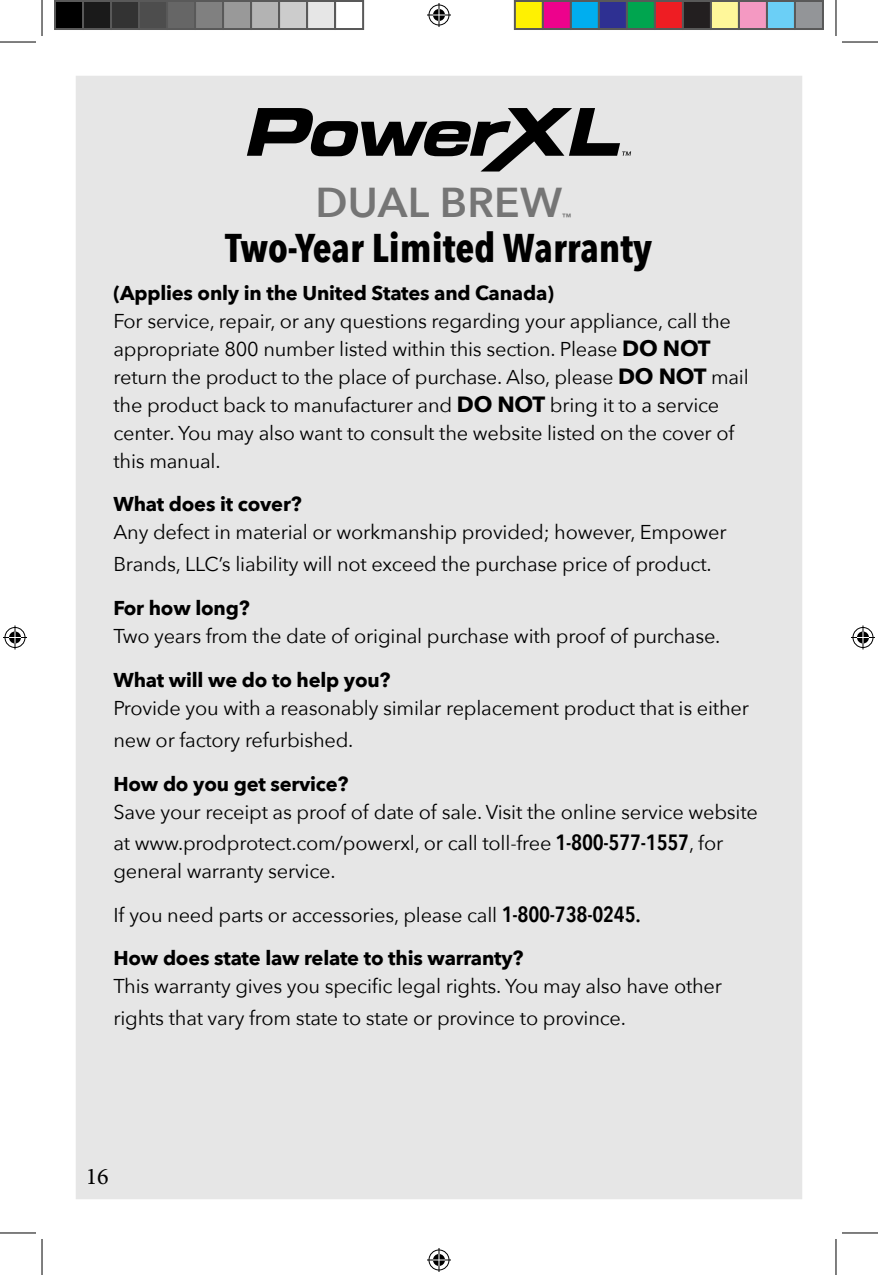
<style>
.page{position:relative;width:878px;height:1275px;background:#fff}
.page>*{position:absolute;margin:0;border:0;box-sizing:border-box;transform-origin:0 0}
.t1{font:600 41.6px "Avenir Next";letter-spacing:.01em;color:#757575}
.t2{font:700 40px "Avenir Next Condensed";color:#000}
.t3{font:24px "Minion Pro";color:#000}
.t4{font:20px/28px "Avenir Next";letter-spacing:-.01em;color:#000}
.t5{font:700 20px "Avenir Next";letter-spacing:-.01em;color:#000}
.t6{font:600 9.2px "Avenir Next";color:#7a7a7a}
.s1{font-weight:700;font-size:22px}
.s2{font-family:"Avenir Next Condensed";font-weight:600;font-size:22px}
.s3{font-weight:700}
</style>
<div class="page">
<div style="left:76px;top:76px;width:726px;height:1123px;background:#e6e6e6"></div>
<svg style="left:247px;top:108px;width:384px;height:63px"></svg>
<hr style="left:0;top:42px;width:36px;height:1px;background:#000">
<hr style="left:842px;top:42px;width:36px;height:1px;background:#000">
<hr style="left:0;top:1232px;width:36px;height:1px;background:#000">
<hr style="left:842px;top:1232px;width:36px;height:1px;background:#000">
<hr style="left:42px;top:0;width:1px;height:36px;background:#000">
<hr style="left:42px;top:1239px;width:1px;height:36px;background:#000">
<hr style="left:835px;top:0;width:1px;height:36px;background:#000">
<hr style="left:835px;top:1239px;width:1px;height:36px;background:#000">
<svg style="left:427px;top:3px;width:24px;height:24px"></svg>
<svg style="left:427px;top:1248px;width:24px;height:24px"></svg>
<svg style="left:3px;top:625px;width:24px;height:24px"></svg>
<svg style="left:851px;top:625px;width:24px;height:24px"></svg>
<div style="left:55px;top:1px;width:28px;height:28px;background:#000"></div>
<div style="left:54px;top:0;width:30px;height:30px;border:2px solid #595959"></div>
<div style="left:83px;top:1px;width:28px;height:28px;background:#1a1a1a"></div>
<div style="left:82px;top:0;width:30px;height:30px;border:2px solid #595959"></div>
<div style="left:111px;top:1px;width:28px;height:28px;background:#333"></div>
<div style="left:110px;top:0;width:30px;height:30px;border:2px solid #595959"></div>
<div style="left:139px;top:1px;width:28px;height:28px;background:#4d4d4d"></div>
<div style="left:138px;top:0;width:30px;height:30px;border:2px solid #595959"></div>
<div style="left:167px;top:1px;width:28px;height:28px;background:#666"></div>
<div style="left:166px;top:0;width:30px;height:30px;border:2px solid #595959"></div>
<div style="left:195px;top:1px;width:28px;height:28px;background:#808080"></div>
<div style="left:194px;top:0;width:30px;height:30px;border:2px solid #595959"></div>
<div style="left:223px;top:1px;width:28px;height:28px;background:#999"></div>
<div style="left:222px;top:0;width:30px;height:30px;border:2px solid #595959"></div>
<div style="left:251px;top:1px;width:28px;height:28px;background:#b3b3b3"></div>
<div style="left:250px;top:0;width:30px;height:30px;border:2px solid #595959"></div>
<div style="left:279px;top:1px;width:28px;height:28px;background:#ccc"></div>
<div style="left:278px;top:0;width:30px;height:30px;border:2px solid #595959"></div>
<div style="left:307px;top:1px;width:28px;height:28px;background:#e6e6e6"></div>
<div style="left:306px;top:0;width:30px;height:30px;border:2px solid #595959"></div>
<div style="left:334px;top:0;width:30px;height:30px;border:2px solid #595959"></div>
<div style="left:515px;top:1px;width:28px;height:28px;background:#fff101"></div>
<div style="left:514px;top:0;width:30px;height:30px;border:2px solid #595959"></div>
<div style="left:543px;top:1px;width:28px;height:28px;background:#ed028c"></div>
<div style="left:542px;top:0;width:30px;height:30px;border:2px solid #595959"></div>
<div style="left:571px;top:1px;width:28px;height:28px;background:#00aeef"></div>
<div style="left:570px;top:0;width:30px;height:30px;border:2px solid #595959"></div>
<div style="left:599px;top:1px;width:28px;height:28px;background:#2e3092"></div>
<div style="left:598px;top:0;width:30px;height:30px;border:2px solid #595959"></div>
<div style="left:627px;top:1px;width:28px;height:28px;background:#00a54f"></div>
<div style="left:626px;top:0;width:30px;height:30px;border:2px solid #595959"></div>
<div style="left:655px;top:1px;width:28px;height:28px;background:#ee1d23"></div>
<div style="left:654px;top:0;width:30px;height:30px;border:2px solid #595959"></div>
<div style="left:683px;top:1px;width:28px;height:28px;background:#231f20"></div>
<div style="left:682px;top:0;width:30px;height:30px;border:2px solid #595959"></div>
<div style="left:711px;top:1px;width:28px;height:28px;background:#fff79a"></div>
<div style="left:710px;top:0;width:30px;height:30px;border:2px solid #595959"></div>
<div style="left:739px;top:1px;width:28px;height:28px;background:#f499c2"></div>
<div style="left:738px;top:0;width:30px;height:30px;border:2px solid #595959"></div>
<div style="left:767px;top:1px;width:28px;height:28px;background:#6bcff6"></div>
<div style="left:766px;top:0;width:30px;height:30px;border:2px solid #595959"></div>
<div style="left:795px;top:1px;width:28px;height:28px;background:#939598"></div>
<div style="left:794px;top:0;width:30px;height:30px;border:2px solid #595959"></div>
<h1 class="t1" style="left:315px;top:166px;width:249px">DUAL BREW</h1>
<p class="t6" style="left:562px;top:209px;width:11px">™</p>
<h2 class="t2" style="left:225px;top:223px;width:428px">Two-Year Limited Warranty</h2>
<p class="t5" style="left:113px;top:276px;width:442px">(Applies only in the United States and Canada)</p>
<p class="t4" style="left:113px;top:306px;width:637px">For service, repair, or any questions regarding your appliance, call the appropriate 800 number listed within this section. Please <span class="s1">DO NOT </span>return the product to the place of purchase. Also, please <span class="s1">DO NOT</span> mail the product back to manufacturer and <span class="s1">DO NOT</span> bring it to a service center. You may also want to consult the website listed on the cover of this manual.</p>
<p class="t5" style="left:113px;top:487px;width:190px">What does it cover?</p>
<p class="t4" style="left:113px;top:515px;width:614px;line-height:32px">Any defect in material or workmanship provided; however, Empower<br>Brands, LLC’s liability will not exceed the purchase price of product.</p>
<p class="t5" style="left:113px;top:591px;width:138px">For how long?</p>
<p class="t4" style="left:113px;top:621px;width:608px">Two years from the date of original purchase with proof of purchase.</p>
<p class="t5" style="left:113px;top:663px;width:279px">What will we do to help you?</p>
<p class="t4" style="left:113px;top:691px;width:637px;line-height:32px">Provide you with a reasonably similar replacement product that is either new or factory refurbished.</p>
<p class="t5" style="left:113px;top:767px;width:236px">How do you get service?</p>
<p class="t4" style="left:113px;top:796px;width:646px;line-height:31px">Save your receipt as proof of date of sale. Visit the online service website at www.prodprotect.com/powerxl, or call toll-free <span class="s2">1-800-577-1557</span>, for</p>
<p class="t4" style="left:113px;top:856px;width:224px">general warranty service.</p>
<p class="t4" style="left:113px;top:893px;width:529px;line-height:43px">If you need parts or accessories, please call <span class="s2">1-800-738-0245.<br></span><span class="s3">How does state law relate to this warranty?</span></p>
<p class="t4" style="left:113px;top:969px;width:610px;line-height:32px">This warranty gives you specific legal rights. You may also have other rights that vary from state to state or province to province.</p>
<p class="t3" style="left:86px;top:1160px;width:25px">16</p>
</div>
